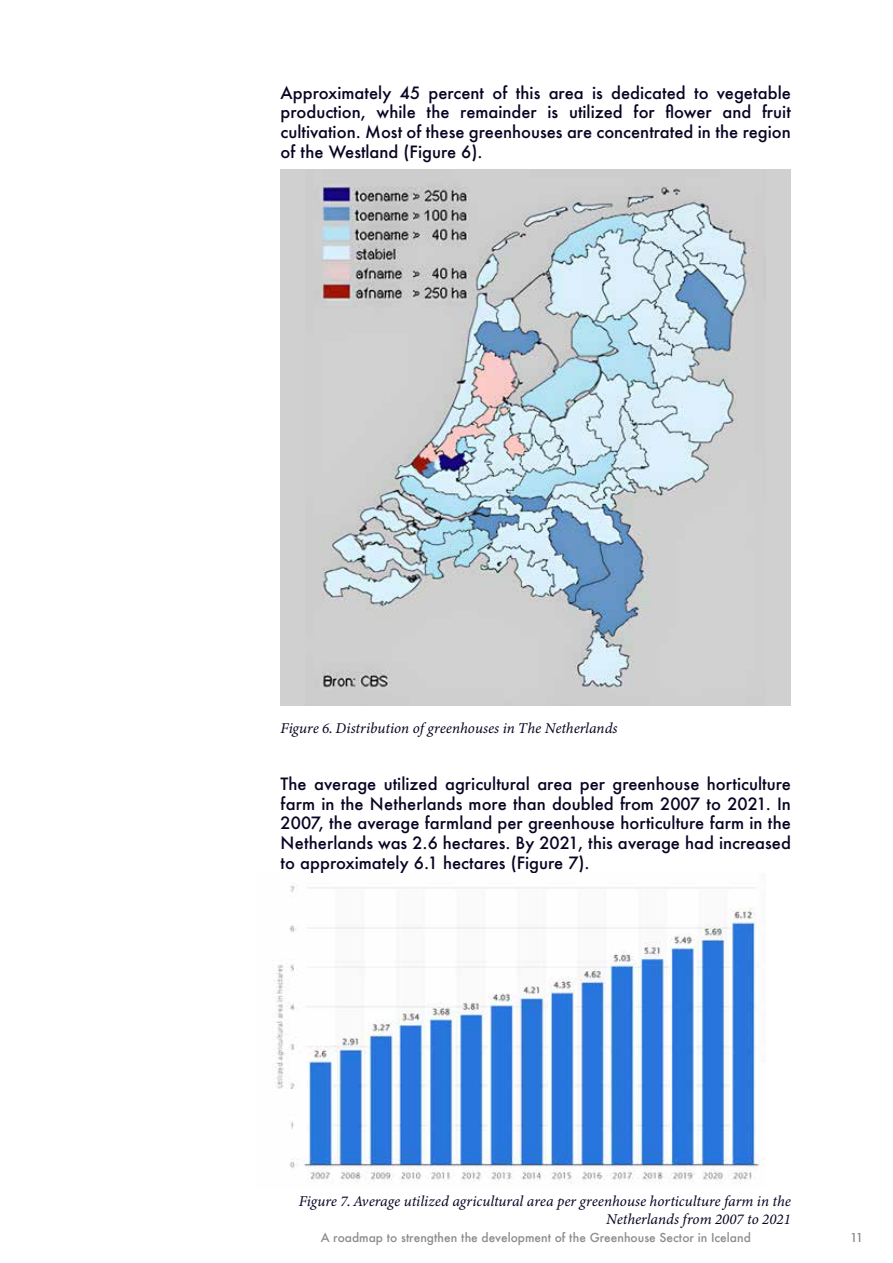
<style>
.page{position:relative;width:893px;height:1263px;background:#fff}
.page>*{position:absolute;margin:0;border:0;box-sizing:border-box;transform-origin:0 0}
.t1{font:500 16.5px/19.8px "Futura";color:#090422;text-align:justify}
.t2{font:italic 15px/18px "Minion Variable Concept";color:#090422;text-align:right}
.t3{font:500 12px "Futura";color:#8a8c8e}
</style>
<div class="page">
<div style="left:281px;top:169px;width:510px;height:537px;background:#d0d0d0"></div>
<img style="left:321px;top:185px;width:433px;height:503px">
<img style="left:276px;top:885px;width:484px;height:299px">
<p class="t1" style="left:281px;top:82px;width:512px">Approximately 45 percent of this area is dedicated to vegetable production, while the remainder is utilized for flower and fruit cultivation. Most of these greenhouses are concentrated in the region of the Westland (Figure 6).</p>
<p class="t2" style="left:281px;top:719px;width:338px">Figure 6. Distribution of greenhouses in The Netherlands</p>
<p class="t1" style="left:281px;top:773px;width:512px">The average utilized agricultural area per greenhouse horticulture farm in the Netherlands more than doubled from 2007 to 2021. In 2007, the average farmland per greenhouse horticulture farm in the Netherlands was 2.6 hectares. By 2021, this average had increased to approximately 6.1 hectares (Figure 7).</p>
<p class="t2" style="left:299px;top:1192px;width:494px">Figure 7. Average utilized agricultural area per greenhouse horticulture farm in the<br>Netherlands from 2007 to 2021</p>
<p class="t3" style="left:321px;top:1230px;width:432px">A roadmap to strengthen the development of the Greenhouse Sector in Iceland</p>
<p class="t3" style="left:850px;top:1230px;width:15px">11</p>
</div>
